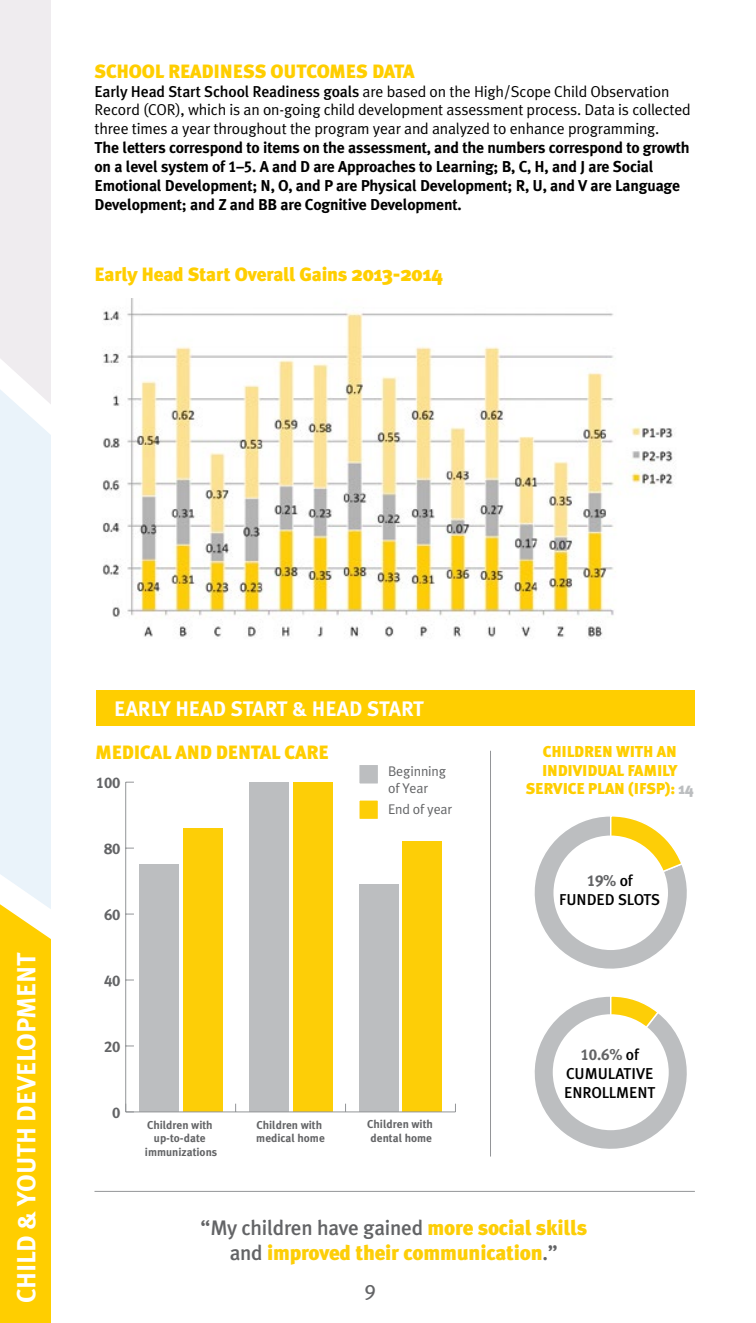
<style>
.page{position:relative;width:756px;height:1323px;background:#fff}
.page>*{position:absolute;margin:0;border:0;box-sizing:border-box;transform-origin:0 0}
.t1{font:700 26.25px "Meta Plus";letter-spacing:-.01em;color:#fff}
.t2{font:900 21px/25.2px "Meta Plus";letter-spacing:-.01em;color:#fdce07;text-align:center}
.t3{font:700 21px "Meta Plus";color:#fff}
.t4{font:21px "Meta Plus Book Caps";color:#636466}
.t5{font:900 19.25px "Meta Plus";letter-spacing:-.01em;color:#ffce00}
.t6{font:700 15.75px/18.9px "Meta Plus";letter-spacing:-.01em;color:#000}
.t7{font:15.75px/18.9px "Meta Plus Normal";letter-spacing:-.01em;color:#000}
.t8{font:900 15.75px/18.9px "Meta Plus";letter-spacing:-.01em;color:#ffce00;text-align:center}
.t9{font:500 15.75px/18.9px "Meta Plus";letter-spacing:-.01em;color:#000}
.t10{font:15.75px "Meta Plus Bold Caps";color:#636466}
.t11{font:15.4px "Meta Plus Bold Caps";color:#636466}
.t12{font:14px/16.8px "Meta Plus Normal";letter-spacing:-.01em;color:#636466}
.t13{font:700 11.38px/13.7px "Meta Plus";color:#636466}
.s1{font-family:"Meta Plus";font-weight:500}
.s2{font-family:"Meta Plus Bold Caps";font-weight:400}
.s3{font-size:21px}
.s4{color:#bcbec0}
.s5{font-family:"Meta Plus";font-weight:500;color:#000}
.s6{font-family:"Meta Plus";font-weight:700}
.s7{font-weight:500;color:#636466}
</style>
<div class="page">
<svg style="left:0;top:0;width:51px;height:1323px;background:#f2e6ab"></svg>
<div style="left:97px;top:690px;width:598px;height:36px;background:#ffce00"></div>
<hr style="left:125px;top:782px;width:1px;height:330px;background:#939598">
<div style="left:183px;top:828px;width:39px;height:284px;background:#fdce07"></div>
<div style="left:293px;top:782px;width:39px;height:330px;background:#fdce07"></div>
<div style="left:403px;top:842px;width:39px;height:270px;background:#fdce07"></div>
<div style="left:139px;top:865px;width:39px;height:247px;background:#bcbec0"></div>
<div style="left:249px;top:782px;width:39px;height:330px;background:#bcbec0"></div>
<div style="left:359px;top:884px;width:39px;height:228px;background:#bcbec0"></div>
<hr style="left:126px;top:1112px;width:329px;height:1px;background:#939598">
<svg style="left:125px;top:1104px;width:9px;height:9px"></svg>
<svg style="left:534px;top:816px;width:153px;height:153px"></svg>
<div style="left:553px;top:836px;width:115px;height:114px;background:#fff;border-radius:50%"></div>
<svg style="left:534px;top:996px;width:153px;height:153px"></svg>
<div style="left:553px;top:1014px;width:116px;height:116px;background:#fff;border-radius:50%"></div>
<hr style="left:490px;top:751px;width:1px;height:406px;background:#939598">
<hr style="left:95px;top:1191px;width:600px;height:1px;background:#939598">
<div style="left:358px;top:799px;width:22px;height:22px;background:#fdce07;border:2px solid #fff"></div>
<div style="left:358px;top:764px;width:21px;height:21px;background:#bcbec0;border:2px solid #fff"></div>
<img style="left:102px;top:299px;width:573px;height:338px">
<p class="t5" style="left:94px;top:60px;width:322px">SCHOOL READINESS OUTCOMES DATA</p>
<p class="t7" style="left:94px;top:81px;width:598px"><span class="s1">Early Head Start School Readiness goals</span> are based on the High/Scope Child Observation<br>Record (COR), which is an on-going child development assessment process. Data is collected three times a year throughout the program year and analyzed to enhance programming.</p>
<p class="t6" style="left:94px;top:138px;width:597px">The letters correspond to items on the assessment, and the numbers correspond to growth on a level system of <span class="s2">1–5</span>. A and D are Approaches to Learning; B, C, H, and J are Social Emotional Development; N, O, and P are Physical Development; R, U, and V are Language Development; and Z and BB are Cognitive Development.</p>
<p class="t5" style="left:94px;top:263px;width:350px">Early Head Start Overall Gains <span class="s3">2013-2014</span></p>
<h1 class="t1" style="left:11px;top:1303px;width:352px;rotate:-90deg">CHILD &amp; YOUTH DEVELOPMENT</h1>
<h2 class="t3" style="left:114px;top:697px;width:311px">EARLY HEAD START &amp; HEAD START</h2>
<p class="t5" style="left:95px;top:741px;width:235px">MEDICAL AND DENTAL CARE</p>
<p class="t11" style="left:96px;top:774px;width:26px">100</p>
<p class="t11" style="left:104px;top:840px;width:18px">80</p>
<p class="t11" style="left:104px;top:906px;width:18px">60</p>
<p class="t11" style="left:104px;top:972px;width:18px">40</p>
<p class="t11" style="left:104px;top:1038px;width:18px">20</p>
<p class="t12" style="left:388px;top:763px;width:60px">Beginning of Year</p>
<p class="t12" style="left:388px;top:801px;width:66px">End of year</p>
<p class="t11" style="left:112px;top:1103px;width:10px">0</p>
<p class="t13" style="left:145px;top:1118px;width:74px;text-align:center">Children with up-to-date immunizations</p>
<p class="t13" style="left:256px;top:1118px;width:70px">Children with medical home</p>
<p class="t13" style="left:367px;top:1117px;width:67px">Children with dental home</p>
<p class="t8" style="left:526px;top:742px;width:170px">CHILDREN WITH AN<br>INDIVIDUAL FAMILY<br>SERVICE PLAN (IFSP): <span class="s4">14</span></p>
<p class="t10" style="left:587px;top:872px;width:47px">19% <span class="s5">of</span></p>
<p class="t9" style="left:559px;top:890px;width:102px">FUNDED SLOTS</p>
<p class="t10" style="left:581px;top:1045px;width:60px">10.6<span class="s6">%</span> <span class="s5">of</span></p>
<p class="t9" style="left:564px;top:1064px;width:93px">CUMULATIVE<br>ENROLLMENT</p>
<h2 class="t2" style="left:201px;top:1215px;width:388px"><span class="s7">“My children have gained</span> more social skills <span class="s7">and</span> improved their communication<span class="s7">.”</span></h2>
<h2 class="t4" style="left:365px;top:1279px;width:13px">9</h2>
</div>
